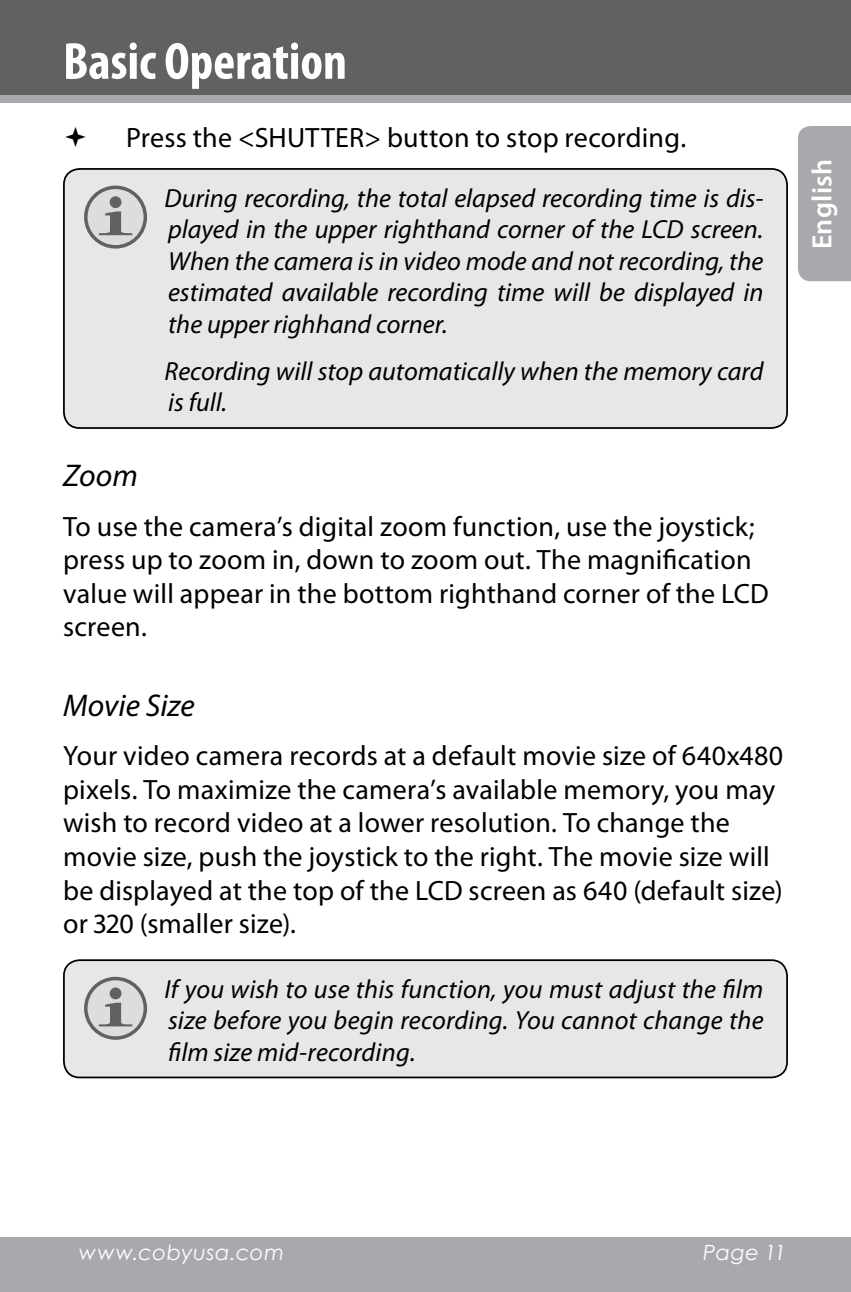
<style>
.page{position:relative;width:851px;height:1292px;background:#fff}
.page>*{position:absolute;margin:0;border:0;box-sizing:border-box;transform-origin:0 0}
.t1{font:700 condensed 52.5px "Myriad Pro";color:#fff}
.t2{font:italic 31.5px "Myriad Pro";color:#000}
.t3{font:28px/33.6px "Myriad Pro";letter-spacing:.01em;color:#000}
.t4{font:600 28px "Myriad Pro";letter-spacing:.01em;color:#fff}
.t5{font:italic 26.25px/31.5px "Myriad Pro";color:#000;text-align:justify}
.t6{font:italic 21px "Century Gothic";letter-spacing:.025em;color:#fff}
</style>
<div class="page">
<div style="left:0;top:1237px;width:850px;height:55px;background:#a7a9ac"></div>
<div style="left:0;top:94px;width:850px;height:9px;background:#a7a9ac"></div>
<div style="left:0;top:0;width:850px;height:94px;background:#606163"></div>
<div style="left:798px;top:126px;width:52px;height:155px;background:#a7a9ac"></div>
<div style="left:64px;top:169px;width:723px;height:259px;background:#e6e7e8;border-radius:16px"></div>
<svg style="left:86px;top:187px;width:59px;height:60px;fill:#dcddde"></svg>
<div style="left:84px;top:186px;width:63px;height:62px;border:4px solid #606163;border-radius:50%"></div>
<svg style="left:99px;top:211px;width:33px;height:24px"></svg>
<div style="left:110px;top:196px;width:11px;height:12px;background:#606163;border-radius:50%"></div>
<div style="left:63px;top:168px;width:725px;height:261px;border:2px solid #000;border-radius:16px"></div>
<div style="left:64px;top:960px;width:723px;height:117px;background:#e6e7e8;border-radius:16px"></div>
<svg style="left:86px;top:978px;width:59px;height:60px;fill:#dcddde"></svg>
<div style="left:84px;top:976px;width:63px;height:63px;border:4px solid #606163;border-radius:50%"></div>
<svg style="left:99px;top:1002px;width:33px;height:24px"></svg>
<div style="left:110px;top:987px;width:11px;height:12px;background:#606163;border-radius:50%"></div>
<div style="left:63px;top:959px;width:725px;height:119px;border:2px solid #000;border-radius:16px"></div>
<h1 class="t1" style="left:63px;top:28px;width:285px">Basic Operation</h1>
<p class="t3" style="left:126px;top:120px;width:561px">Press the &lt;SHUTTER&gt; button to stop recording.</p>
<p class="t5" style="left:165px;top:182px;width:600px">During recording, the total elapsed recording time is dis&shy;played in the upper righthand corner of the LCD screen.<br>When the camera is in video mode and not recording, the estimated available recording time will be displayed in the upper righhand corner.</p>
<p class="t5" style="left:165px;top:355px;width:600px">Recording will stop automatically when the memory card is full.</p>
<p class="t2" style="left:63px;top:456px;width:76px">Zoom</p>
<p class="t3" style="left:63px;top:509px;width:707px">To use the camera’s digital zoom function, use the joystick; press up to zoom in, down to zoom out. The magnification value will appear in the bottom righthand corner of the LCD screen.</p>
<p class="t2" style="left:63px;top:686px;width:133px">Movie Size</p>
<p class="t3" style="left:63px;top:738px;width:721px">Your video camera records at a default movie size of 640x480 pixels. To maximize the camera’s available memory, you may wish to record video at a lower resolution. To change the movie size, push the joystick to the right. The movie size will be displayed at the top of the LCD screen as 640 (default size) or 320 (smaller size).</p>
<p class="t5" style="left:165px;top:972px;width:600px">If you wish to use this function, you must adjust the film size before you begin recording. You cannot change the film size mid-recording.</p>
<p class="t4" style="left:804px;top:249px;width:92px;rotate:-90deg">English</p>
<p class="t6" style="left:79px;top:1240px;width:207px">www.cobyusa.com</p>
<p class="t6" style="left:703px;top:1240px;width:84px">Page 11</p>
</div>
